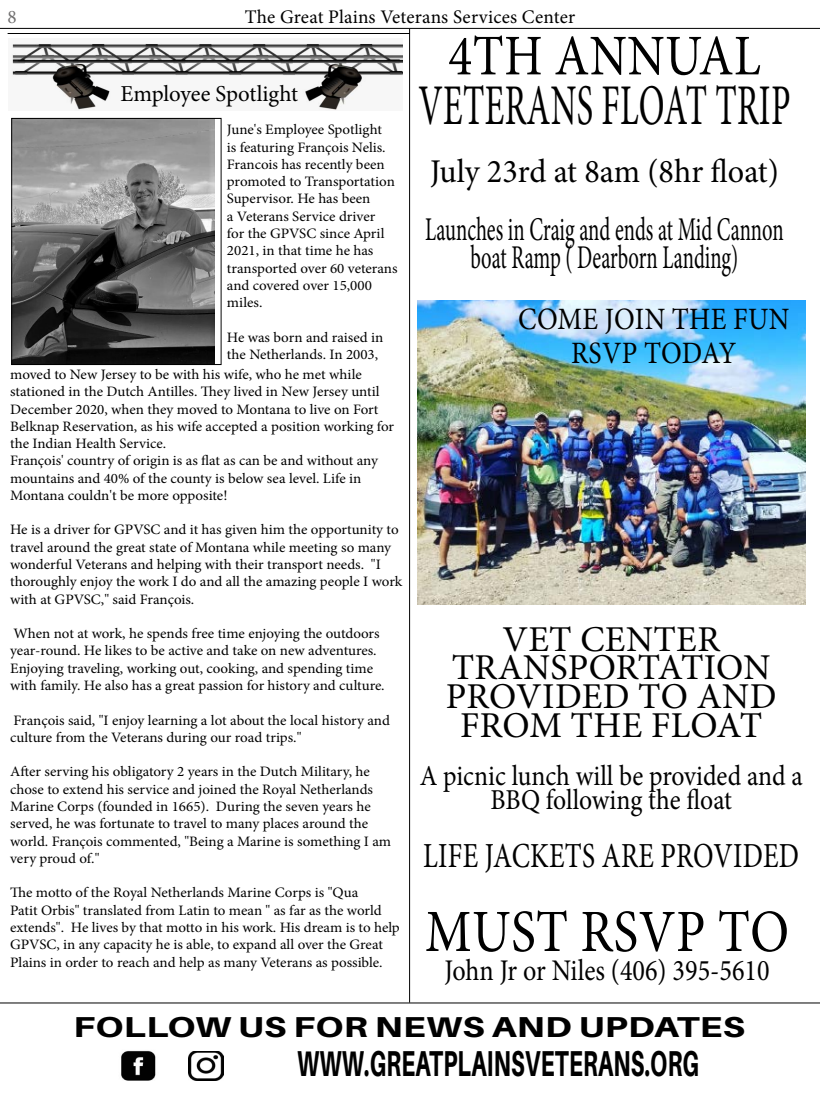
<style>
.page{position:relative;width:820px;height:1093px;background:#fff}
.page>*{position:absolute;margin:0;border:0;box-sizing:border-box;transform-origin:0 0}
.t1{font:60px "Minion Pro";letter-spacing:.01em;color:#000;scale:.87 1}
.t2{font:57.6px/50px "Minion Pro";letter-spacing:.01em;color:#000;text-align:center;scale:.87 1}
.t3{font:36.4px/28.8px "Minion Pro";letter-spacing:.01em;color:#000;text-align:center}
.t4{font:800 36px "Aileron";letter-spacing:.01em;color:#000;scale:.61 1}
.t5{font:35.2px "Minion Pro";letter-spacing:.01em;color:#000;scale:.78 1}
.t6{font:33.2px/57.6px "Minion Pro";color:#000}
.t7{font:33.2px "Minion Pro";color:#000;scale:.62 1}
.t8{font:31.08px/33.6px "Minion Pro";letter-spacing:.01em;color:#000;text-align:center;scale:.89 1}
.t9{font:30px "Minion Pro";color:#000;scale:.87 1}
.t10{font:28.8px/24px "Minion Pro";color:#000;text-align:center;scale:.89 1}
.t11{font:800 28.8px "Aileron";letter-spacing:.01em;color:#000;scale:1.25 1}
.t12{font:22.8px "Minion Pro";color:#000}
.t13{font:19.2px "Minion Pro";letter-spacing:.01em;color:#000}
.t14{font:19.2px "Minion Pro";color:#706f6f}
.t15{font:14.4px/17.3px "Minion Pro";letter-spacing:-.005em;color:#000;scale:1.04 1}
</style>
<div class="page">
<img style="left:121px;top:1050px;width:35px;height:31px">
<img style="left:188px;top:1051px;width:35px;height:30px">
<hr style="left:409px;top:29px;width:1px;height:973px;background:#000">
<hr style="left:0;top:28px;width:819px;height:1px;background:#000">
<hr style="left:8px;top:33px;width:402px;height:1px;background:#000">
<img style="left:12px;top:43px;width:390px;height:67px">
<img style="left:13px;top:120px;width:201px;height:243px">
<div style="left:11px;top:118px;width:210px;height:247px;border:1px solid #000"></div>
<img style="left:417px;top:300px;width:387px;height:305px">
<hr style="left:0;top:1002px;width:819px;height:1px;background:#000">
<h3 class="t14" style="left:8px;top:4px;width:11px">8</h3>
<h3 class="t13" style="left:245px;top:4px;width:332px">The Great Plains Veterans Services Center</h3>
<h3 class="t12" style="left:120px;top:79px;width:179px">Employee Spotlight</h3>
<p class="t15" style="left:227px;top:121px;width:165px">June's Employee Spotlight<br>is featuring François Nelis.<br>Francois has recently been promoted to Transportation<br>Supervisor. He has been<br>a Veterans Service driver<br>for the GPVSC since April<br>2021, in that time he has transported over 60 veterans and covered over 15,000 miles.</p>
<p class="t15" style="left:227px;top:328px;width:152px">He was born and raised in the Netherlands. In 2003,</p>
<p class="t15" style="left:10px;top:366px;width:370px">moved to New Jersey to be with his wife, who he met while stationed in the Dutch Antilles. They lived in New Jersey until December 2020, when they moved to Montana to live on Fort Belknap Reservation, as his wife accepted a position working for the Indian Health Service.<br>François' country of origin is as flat as can be and without any mountains and 40% of the county is below sea level. Life in Montana couldn't be more opposite!</p>
<p class="t15" style="left:10px;top:521px;width:378px">He is a driver for GPVSC and it has given him the opportunity to travel around the great state of Montana while meeting so many wonderful Veterans and helping with their transport needs. "I thoroughly enjoy the work I do and all the amazing people I work with at GPVSC," said François.</p>
<p class="t15" style="left:10px;top:625px;width:361px">When not at work, he spends free time enjoying the outdoors year-round. He likes to be active and take on new adventures.<br>Enjoying traveling, working out, cooking, and spending time with family. He also has a great passion for history and culture.</p>
<p class="t15" style="left:10px;top:711px;width:366px">François said, "I enjoy learning a lot about the local history and culture from the Veterans during our road trips."</p>
<p class="t15" style="left:10px;top:763px;width:368px">After serving his obligatory 2 years in the Dutch Military, he chose to extend his service and joined the Royal Netherlands Marine Corps (founded in 1665). During the seven years he served, he was fortunate to travel to many places around the world. François commented, "Being a Marine is something I am very proud of."</p>
<p class="t15" style="left:10px;top:884px;width:376px">The motto of the Royal Netherlands Marine Corps is "Qua<br>Patit Orbis" translated from Latin to mean " as far as the world extends". He lives by that motto in his work. His dream is to help GPVSC, in any capacity he is able, to expand all over the Great Plains in order to reach and help as many Veterans as possible.</p>
<h2 class="t2" style="left:418px;top:31px;width:429px">4TH ANNUAL<br>VETERANS FLOAT TRIP</h2>
<h3 class="t6" style="left:425px;top:143px;width:360px">July 23rd at 8am (8hr float)<br>Launches in Craig and ends at Mid Cannon</h3>
<h3 class="t7" style="left:470px;top:236px;width:433px">boat Ramp ( Dearborn Landing)</h3>
<h3 class="t8" style="left:518px;top:302px;width:306px">COME JOIN THE FUN<br>RSVP TODAY</h3>
<h3 class="t3" style="left:445px;top:625px;width:332px">VET CENTER<br>TRANSPORTATION<br>PROVIDED TO AND<br>FROM THE FLOAT</h3>
<h3 class="t10" style="left:419px;top:764px;width:431px">A picnic lunch will be provided and a<br>BBQ following the float</h3>
<h3 class="t5" style="left:423px;top:832px;width:483px">LIFE JACKETS ARE PROVIDED</h3>
<h1 class="t1" style="left:425px;top:891px;width:420px">MUST RSVP TO</h1>
<h3 class="t9" style="left:444px;top:950px;width:375px">John Jr or Niles (406) 395-5610</h3>
<h3 class="t11" style="left:73px;top:1011px;width:538px">FOLLOW US FOR NEWS AND UPDATES</h3>
<h3 class="t4" style="left:297px;top:1043px;width:660px">WWW.GREATPLAINSVETERANS.ORG</h3>
</div>
